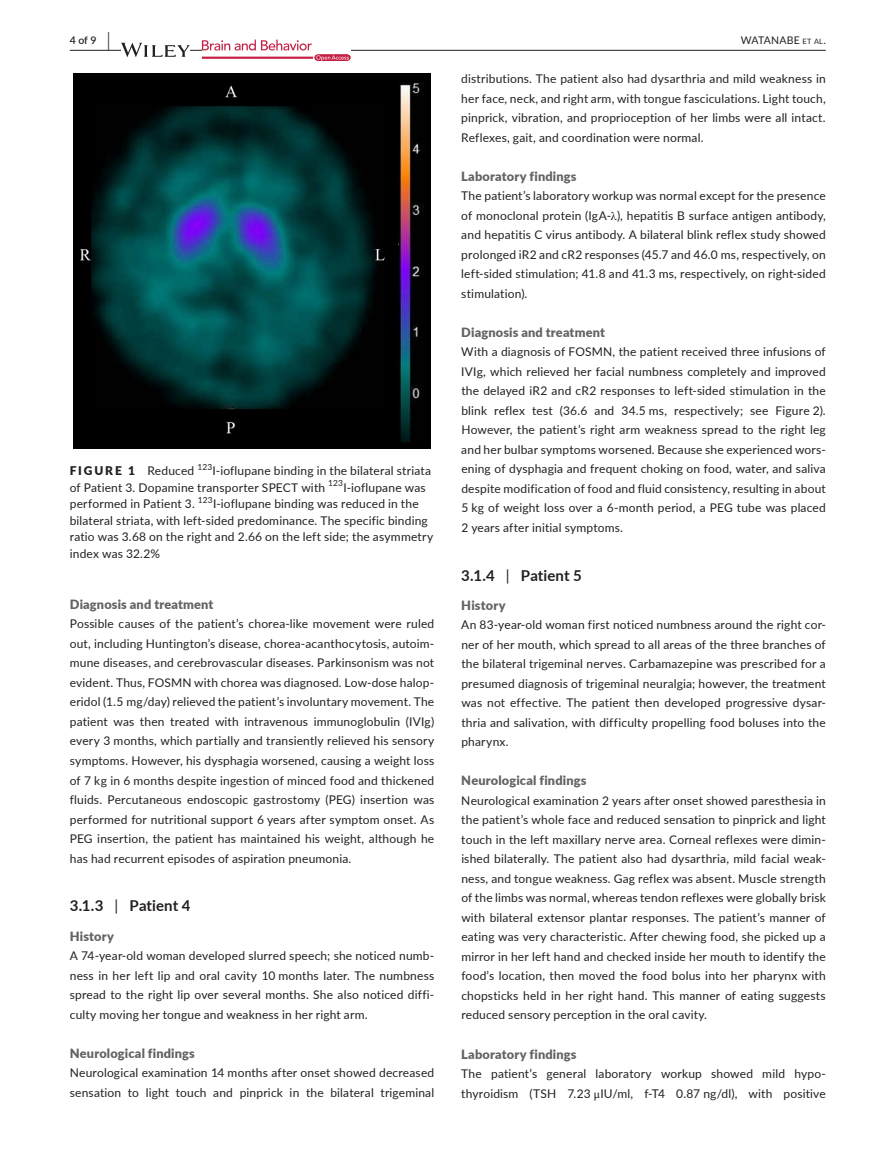
<style>
.page{position:relative;width:893px;height:1174px;background:#fff}
.page>*{position:absolute;margin:0;border:0;box-sizing:border-box;transform-origin:0 0}
.t1{font:700 15px "Lato";letter-spacing:.005em;color:#231f20}
.t2{font:900 12.75px "Lato";letter-spacing:.015em;color:#636366}
.t3{font:12px/19.5px "Lato";letter-spacing:.015em;color:#231f20;text-align:justify}
.t4{font:900 12px "Lato";letter-spacing:.155em;color:#231f20}
.t5{font:10.5px "Lato";letter-spacing:.02em;color:#231f20}
.t6{font:600 10.5px "Lato";color:#231f20}
.t7{font:8.4px "Lato";letter-spacing:.015em;color:#231f20}
.s1{font-size:19.5px}
.s2{font-size:7.35px}
.s3{font-weight:400}
.s4{font-family:"STIX"}
</style>
<div class="page">
<hr style="left:70px;top:50px;width:756px;height:1px;background:#231f20">
<svg style="left:121px;top:43px;width:69px;height:14px"></svg>
<svg style="left:202px;top:40px;width:149px;height:21px"></svg>
<img style="left:73px;top:73px;width:358px;height:375px">
<p class="t6" style="left:70px;top:33px;width:42px">4 of 9 <span class="s1">|</span></p>
<p class="t5" style="left:741px;top:33px;width:86px">WATANABE <span class="s2">et al</span>.</p>
<p class="t4" style="left:70px;top:462px;width:126px">FIGURE 1 <span class="s3">Reduced</span></p>
<p class="t7" style="left:197px;top:461px;width:16px">123</p>
<p class="t3" style="left:70px;top:462px;width:363px;line-height:16.5px;text-indent:143px">I-ioflupane binding in the bilateral striata of Patient 3. Dopamine transporter SPECT with</p>
<p class="t7" style="left:328px;top:477px;width:16px">123</p>
<p class="t3" style="left:343px;top:477px;width:84px">I-ioflupane was</p>
<p class="t3" style="left:70px;top:493px;width:127px">performed in Patient 3.</p>
<p class="t7" style="left:198px;top:494px;width:16px">123</p>
<p class="t3" style="left:70px;top:495px;width:365px;line-height:16.5px;text-align:left;text-indent:143px">I-ioflupane binding was reduced in the bilateral striata, with left-sided predominance. The specific binding ratio was 3.68 on the right and 2.66 on the left side; the asymmetry index was 32.2%</p>
<p class="t2" style="left:70px;top:594px;width:145px">Diagnosis and treatment</p>
<p class="t3" style="left:70px;top:614px;width:366px">Possible causes of the patient’s chorea-like movement were ruled out, including Huntington’s disease, chorea-acanthocytosis, autoim&shy;mune diseases, and cerebrovascular diseases. Parkinsonism was not evident. Thus, FOSMN with chorea was diagnosed. Low-dose halop&shy;eridol (1.5 mg/day) relieved the patient’s involuntary movement. The patient was then treated with intravenous immunoglobulin (IVIg) every 3 months, which partially and transiently relieved his sensory symptoms. However, his dysphagia worsened, causing a weight loss of 7 kg in 6 months despite ingestion of minced food and thickened fluids. Percutaneous endoscopic gastrostomy (PEG) insertion was performed for nutritional support 6 years after symptom onset. As PEG insertion, the patient has maintained his weight, although he has had recurrent episodes of aspiration pneumonia.</p>
<p class="t1" style="left:70px;top:894px;width:122px">3.1.3 <span class="s3">|</span> Patient 4</p>
<p class="t2" style="left:70px;top:926px;width:46px">History</p>
<p class="t3" style="left:70px;top:945px;width:366px">A 74-year-old woman developed slurred speech; she noticed numb&shy;ness in her left lip and oral cavity 10 months later. The numbness spread to the right lip over several months. She also noticed diffi&shy;culty moving her tongue and weakness in her right arm.</p>
<p class="t2" style="left:70px;top:1043px;width:127px">Neurological findings</p>
<p class="t3" style="left:70px;top:1062px;width:366px">Neurological examination 14 months after onset showed decreased sensation to light touch and pinprick in the bilateral trigeminal</p>
<p class="t3" style="left:461px;top:68px;width:366px">distributions. The patient also had dysarthria and mild weakness in her face, neck, and right arm, with tongue fasciculations. Light touch, pinprick, vibration, and proprioception of her limbs were all intact.<br>Reflexes, gait, and coordination were normal.</p>
<p class="t2" style="left:461px;top:166px;width:117px">Laboratory findings</p>
<p class="t3" style="left:461px;top:185px;width:366px">The patient’s laboratory workup was normal except for the presence of monoclonal protein (IgA-<span class="s4">λ</span>), hepatitis B surface antigen antibody, and hepatitis C virus antibody. A bilateral blink reflex study showed prolonged iR2 and cR2 responses (45.7 and 46.0 ms, respectively, on left-sided stimulation; 41.8 and 41.3 ms, respectively, on right-sided stimulation).</p>
<p class="t2" style="left:461px;top:322px;width:145px">Diagnosis and treatment</p>
<p class="t3" style="left:461px;top:341px;width:366px">With a diagnosis of FOSMN, the patient received three infusions of IVIg, which relieved her facial numbness completely and improved the delayed iR2 and cR2 responses to left-sided stimulation in the blink reflex test (36.6 and 34.5 ms, respectively; see Figure 2).<br>However, the patient’s right arm weakness spread to the right leg and her bulbar symptoms worsened. Because she experienced wors&shy;ening of dysphagia and frequent choking on food, water, and saliva despite modification of food and fluid consistency, resulting in about 5 kg of weight loss over a 6-month period, a PEG tube was placed 2 years after initial symptoms.</p>
<p class="t1" style="left:461px;top:564px;width:122px">3.1.4 <span class="s3">|</span> Patient 5</p>
<p class="t2" style="left:461px;top:595px;width:46px">History</p>
<p class="t3" style="left:461px;top:614px;width:366px">An 83-year-old woman first noticed numbness around the right cor&shy;ner of her mouth, which spread to all areas of the three branches of the bilateral trigeminal nerves. Carbamazepine was prescribed for a presumed diagnosis of trigeminal neuralgia; however, the treatment was not effective. The patient then developed progressive dysar&shy;thria and salivation, with difficulty propelling food boluses into the pharynx.</p>
<p class="t2" style="left:461px;top:771px;width:127px">Neurological findings</p>
<p class="t3" style="left:461px;top:790px;width:366px">Neurological examination 2 years after onset showed paresthesia in the patient’s whole face and reduced sensation to pinprick and light touch in the left maxillary nerve area. Corneal reflexes were dimin&shy;ished bilaterally. The patient also had dysarthria, mild facial weak&shy;ness, and tongue weakness. Gag reflex was absent. Muscle strength of the limbs was normal, whereas tendon reflexes were globally brisk with bilateral extensor plantar responses. The patient’s manner of eating was very characteristic. After chewing food, she picked up a mirror in her left hand and checked inside her mouth to identify the food’s location, then moved the food bolus into her pharynx with chopsticks held in her right hand. This manner of eating suggests reduced sensory perception in the oral cavity.</p>
<p class="t2" style="left:461px;top:1044px;width:117px">Laboratory findings</p>
<p class="t3" style="left:461px;top:1063px;width:366px">The patient’s general laboratory workup showed mild hypo&shy;thyroidism (TSH 7.23 <span class="s4">μ</span>IU/ml, f-T4 0.87 ng/dl), with positive</p>
</div>
